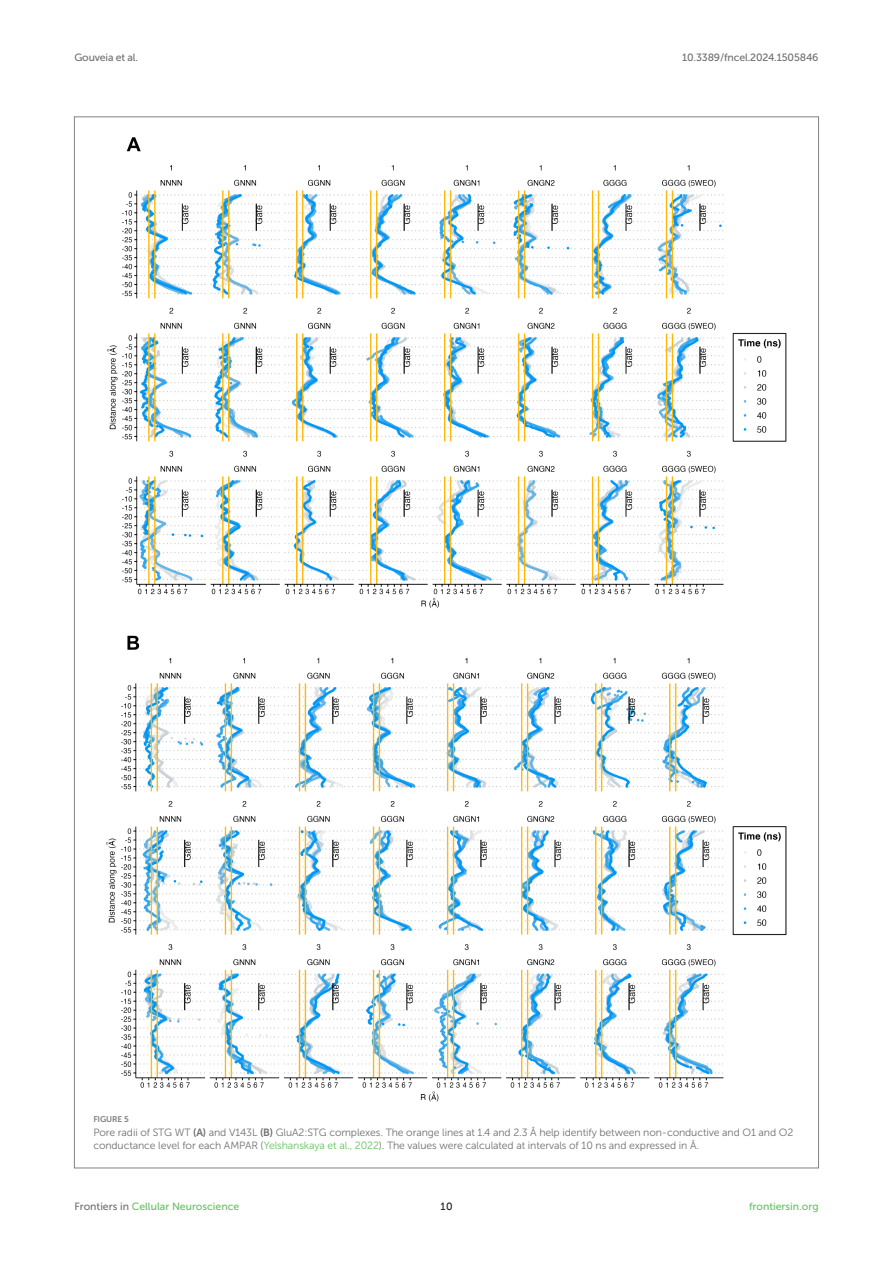
<style>
.page{position:relative;width:893px;height:1263px;background:#fff}
.page>*{position:absolute;margin:0;border:0;box-sizing:border-box;transform-origin:0 0}
.FIG_LEG{font:10.5px/13.5px "Museo Sans 300";letter-spacing:-.01em;color:#706f70}
.t1{font:10.5px "Museo Sans 500";color:#65c161}
.t2{font:10.5px "Museo Sans 500";letter-spacing:-.015em;color:#706f70}
.t3{font:10.5px "Museo Sans 500";color:#1b1c1b}
.FIG_HD{font:8.25px "Museo Sans 700";letter-spacing:-.01em;color:#7e7f7f}
.s1{font-family:"Museo Sans 700"}
.s2{color:#65c161}
.s3{color:#706f70}
</style>
<div class="page">
<img style="left:106px;top:137px;width:681px;height:965px">
<p class="t2" style="left:74px;top:51px;width:65px">Gouveia et al.</p>
<p class="t2" style="left:682px;top:51px;width:138px">10.3389/fncel.2024.1505846</p>
<p class="FIG_HD" style="left:93px;top:1114px;width:37px">FIGURE 5</p>
<p class="FIG_LEG" style="left:93px;top:1125px;width:701px">Pore radii of STG WT <span class="s1">(A)</span> and V143L <span class="s1">(B)</span> GluA2:STG complexes. The orange lines at 1.4 and 2.3 Å help identify between non-conductive and O1 and O2 conductance level for each AMPAR (<span class="s2">Yelshanskaya et al., 2022</span>). The values were calculated at intervals of 10 ns and expressed in Å.</p>
<p class="t1" style="left:74px;top:1200px;width:166px"><span class="s3">Frontiers in</span> Cellular Neuroscience</p>
<p class="t3" style="left:440px;top:1200px;width:14px">10</p>
<p class="t1" style="left:749px;top:1200px;width:71px">frontiersin.org</p>
</div>
